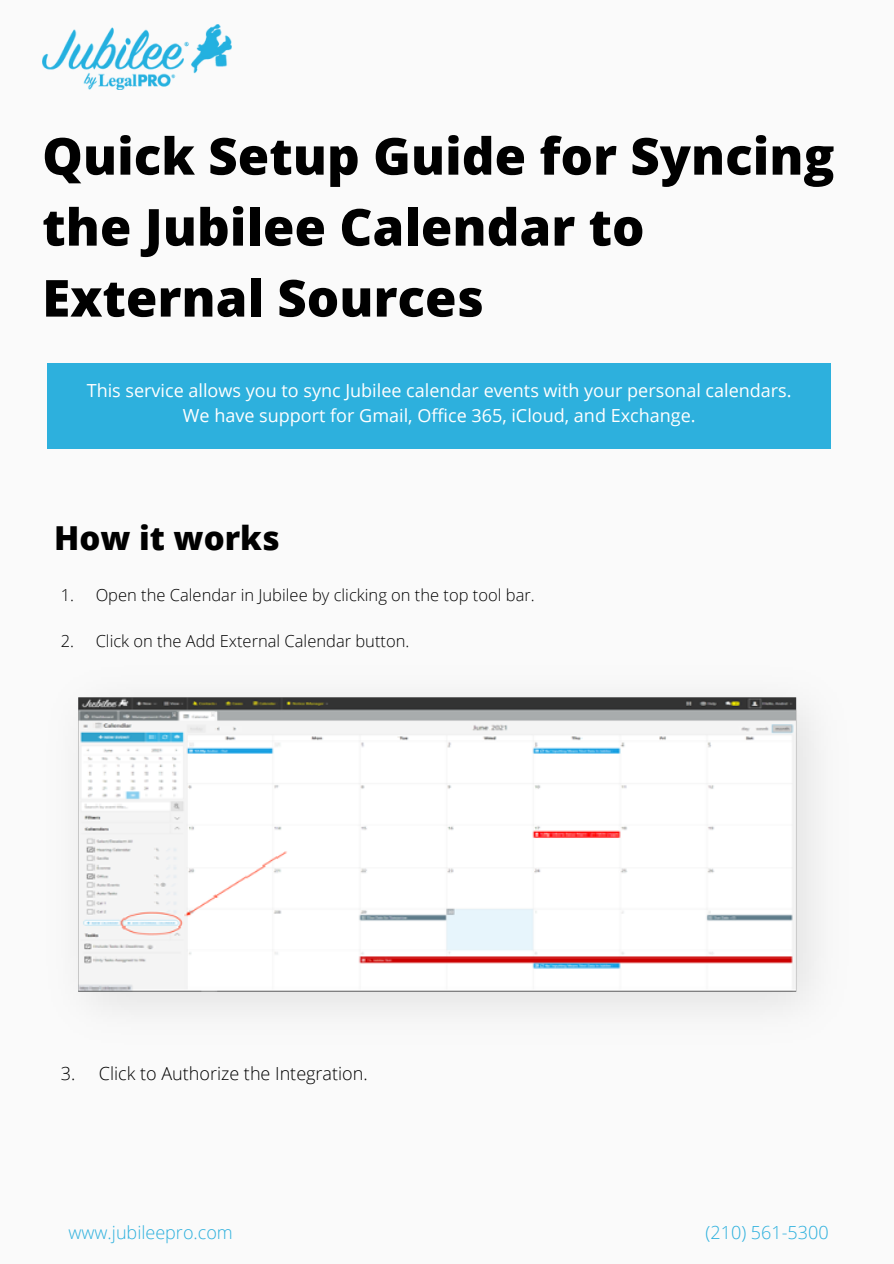
<style>
.page{position:relative;width:894px;height:1264px;background:#fff}
.page>*{position:absolute;margin:0;border:0;box-sizing:border-box;transform-origin:0 0}
.t1{font:800 51px/70.9px "Open Sans";color:#000}
.t2{font:800 33px "Open Sans";color:#000}
.t3{font:18px/24.8px "Open Sans";color:#fff;text-align:center}
.t4{font:300 18px "Open Sans";color:#000}
.t5{font:300 18px "Open Sans";color:#2db0dd}
.t6{font:300 16.5px "Open Sans";color:#000}
</style>
<div class="page">
<div style="left:0;top:0;width:893px;height:1263px;background:#fafafa"></div>
<div style="left:48px;top:363px;width:782px;height:85px;background:#2db0dd"></div>
<img style="left:42px;top:25px;width:189px;height:64px">
<img style="left:78px;top:697px;width:733px;height:310px">
<p class="t1" style="left:42px;top:119px;width:793px">Quick Setup Guide for Syncing the Jubilee Calendar to<br>External Sources</p>
<p class="t3" style="left:87px;top:378px;width:706px">This service allows you to sync Jubilee calendar events with your personal calendars.<br>We have support for Gmail, Office 365, iCloud, and Exchange.</p>
<p class="t2" style="left:54px;top:514px;width:227px">How it works</p>
<p class="t6" style="left:61px;top:583px;width:475px">1. Open the Calendar in Jubilee by clicking on the top tool bar.</p>
<p class="t6" style="left:61px;top:629px;width:350px">2. Click on the Add External Calendar button.</p>
<p class="t4" style="left:61px;top:1061px;width:308px">3. Click to Authorize the Integration.</p>
<p class="t5" style="left:68px;top:1219px;width:166px">www.jubileepro.com</p>
<p class="t5" style="left:705px;top:1219px;width:124px">(210) 561-5300</p>
</div>
